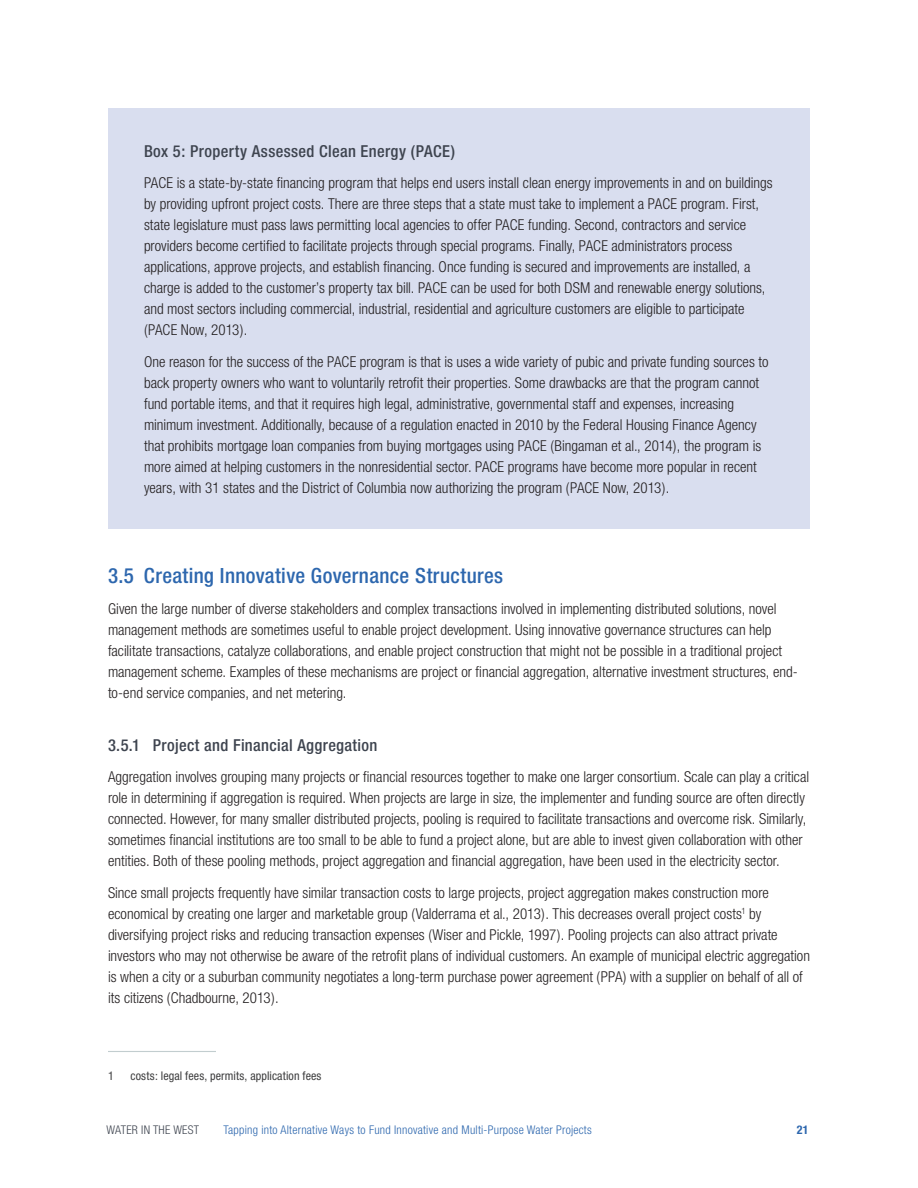
<style>
.page{position:relative;width:918px;height:1188px;background:#fff}
.page>*{position:absolute;margin:0;border:0;box-sizing:border-box;transform-origin:0 0}
.t1{font:500 condensed 21px "Helvetica Neue";letter-spacing:.02em;color:#2d67ae}
.t2{font:500 condensed 16.5px "Helvetica Neue";letter-spacing:.02em;color:#3e444f}
.t3{font:300 condensed 15px/21px "Helvetica Neue";color:#231f20}
.t4{font:300 condensed 12px "Helvetica Neue";letter-spacing:.02em;color:#2d67ae}
.t5{font:condensed 12px "Helvetica Neue";letter-spacing:.01em;color:#3e3e3f}
.t6{font:300 condensed 12px "Helvetica Neue";letter-spacing:.02em;color:#3e444f}
.t7{font:700 condensed 12px "Helvetica Neue";color:#2d67ae}
</style>
<div class="page">
<div style="left:108px;top:108px;width:702px;height:421px;background:#d9deef"></div>
<hr style="left:108px;top:1051px;width:108px;height:1px;background:#c2cdcf">
<p class="t2" style="left:144px;top:141px;width:313px">Box 5: Property Assessed Clean Energy (PACE)</p>
<p class="t3" style="left:144px;top:173px;width:630px">PACE is a state-by-state financing program that helps end users install clean energy improvements in and on buildings by providing upfront project costs. There are three steps that a state must take to implement a PACE program. First, state legislature must pass laws permitting local agencies to offer PACE funding. Second, contractors and service providers become certified to facilitate projects through special programs. Finally, PACE administrators process applications, approve projects, and establish financing. Once funding is secured and improvements are installed, a charge is added to the customer’s property tax bill. PACE can be used for both DSM and renewable energy solutions, and most sectors including commercial, industrial, residential and agriculture customers are eligible to participate (PACE Now, 2013).</p>
<p class="t3" style="left:144px;top:351px;width:626px">One reason for the success of the PACE program is that is uses a wide variety of pubic and private funding sources to back property owners who want to voluntarily retrofit their properties. Some drawbacks are that the program cannot fund portable items, and that it requires high legal, administrative, governmental staff and expenses, increasing minimum investment. Additionally, because of a regulation enacted in 2010 by the Federal Housing Finance Agency that prohibits mortgage loan companies from buying mortgages using PACE (Bingaman et al., 2014), the program is more aimed at helping customers in the nonresidential sector. PACE programs have become more popular in recent years, with 31 states and the District of Columbia now authorizing the program (PACE Now, 2013).</p>
<h1 class="t1" style="left:108px;top:563px;width:397px">3.5 Creating Innovative Governance Structures</h1>
<p class="t3" style="left:108px;top:599px;width:691px">Given the large number of diverse stakeholders and complex transactions involved in implementing distributed solutions, novel management methods are sometimes useful to enable project development. Using innovative governance structures can help facilitate transactions, catalyze collaborations, and enable project construction that might not be possible in a traditional project management scheme. Examples of these mechanisms are project or financial aggregation, alternative investment structures, end&shy;to-end service companies, and net metering.</p>
<p class="t2" style="left:108px;top:735px;width:271px">3.5.1 Project and Financial Aggregation</p>
<p class="t3" style="left:108px;top:767px;width:703px">Aggregation involves grouping many projects or financial resources together to make one larger consortium. Scale can play a critical role in determining if aggregation is required. When projects are large in size, the implementer and funding source are often directly connected. However, for many smaller distributed projects, pooling is required to facilitate transactions and overcome risk. Similarly, sometimes financial institutions are too small to be able to fund a project alone, but are able to invest given collaboration with other entities. Both of these pooling methods, project aggregation and financial aggregation, have been used in the electricity sector.</p>
<p class="t3" style="left:108px;top:882px;width:704px">Since small projects frequently have similar transaction costs to large projects, project aggregation makes construction more economical by creating one larger and marketable group (Valderrama et al., 2013). This decreases overall project costs<sup>1</sup> by diversifying project risks and reducing transaction expenses (Wiser and Pickle, 1997). Pooling projects can also attract private investors who may not otherwise be aware of the retrofit plans of individual customers. An example of municipal electric aggregation is when a city or a suburban community negotiates a long-term purchase power agreement (PPA) with a supplier on behalf of all of its citizens (Chadbourne, 2013).</p>
<p class="t5" style="left:108px;top:1069px;width:7px">1</p>
<p class="t5" style="left:130px;top:1069px;width:192px">costs: legal fees, permits, application fees</p>
<p class="t6" style="left:106px;top:1123px;width:94px">WATER IN THE WEST</p>
<p class="t4" style="left:224px;top:1123px;width:370px">Tapping into Alternative Ways to Fund Innovative and Multi-Purpose Water Projects</p>
<p class="t7" style="left:797px;top:1122px;width:13px">21</p>
</div>
